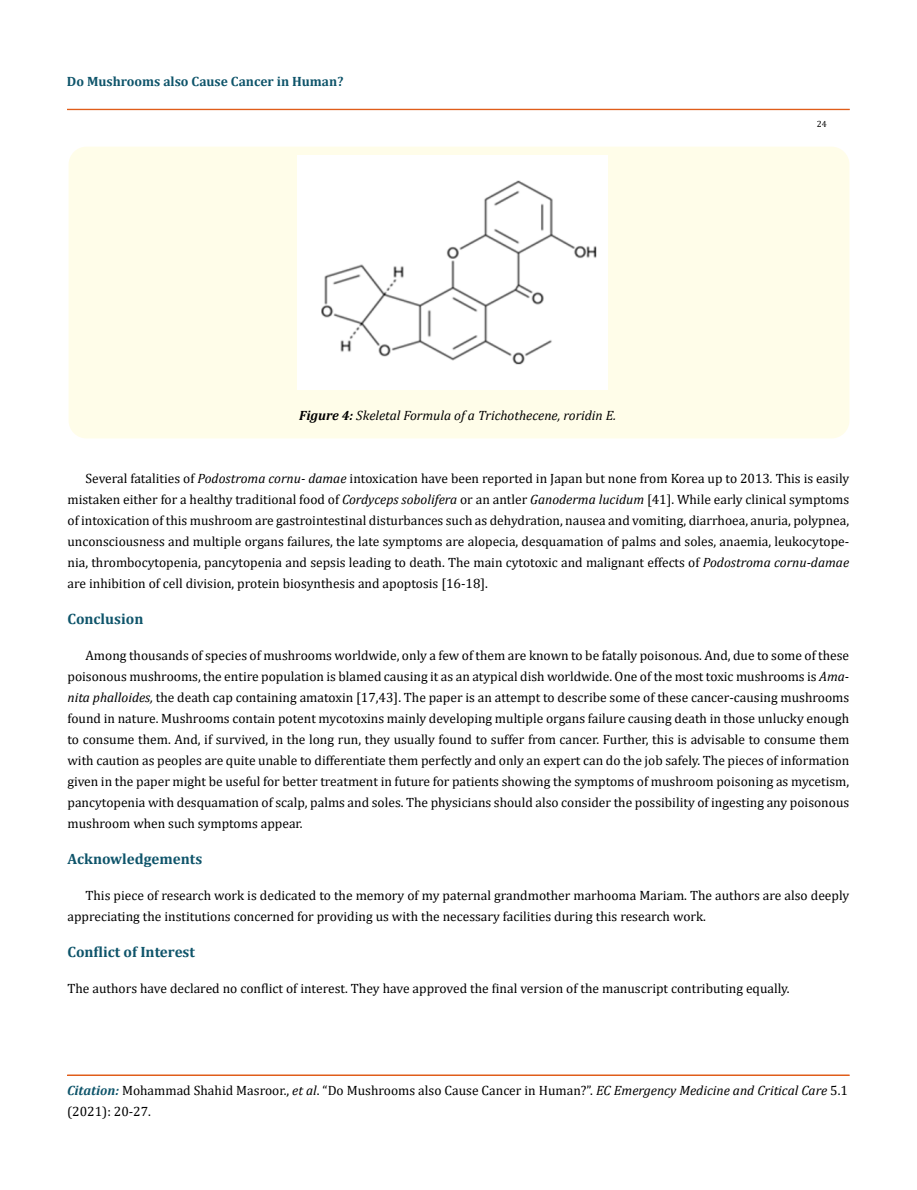
<style>
.page{position:relative;width:917px;height:1190px;background:#fff}
.page>*{position:absolute;margin:0;border:0;box-sizing:border-box;transform-origin:0 0}
.t1{font:700 15px "Cambria";color:#0e546a}
.t2{font:13.5px/21px "Cambria";color:#000}
.t3{font:italic 13.5px "Cambria";color:#000}
.t4{font:700 13.5px "Cambria";color:#0e546a}
.t5{font:9px "Cambria";color:#000}
.s1{font-weight:700}
.s2{font-style:italic}
.s3{font-weight:700;font-style:italic;color:#0e546a}
</style>
<div class="page">
<div style="left:67px;top:109px;width:782px;height:1px;border:1px solid #e05d1a"></div>
<div style="left:67px;top:1075px;width:782px;height:1px;border:1px solid #e05d1a"></div>
<div style="left:69px;top:147px;width:780px;height:291px;background:#fffde9;border-radius:18px"></div>
<img style="left:297px;top:155px;width:310px;height:235px">
<p class="t4" style="left:67px;top:72px;width:278px">Do Mushrooms also Cause Cancer in Human?</p>
<p class="t3" style="left:299px;top:405px;width:318px"><span class="s1">Figure 4:</span> Skeletal Formula of a Trichothecene, roridin E.</p>
<p class="t5" style="left:816px;top:118px;width:11px">24</p>
<p class="t2" style="left:67px;top:468px;width:783px;text-align:justify;text-indent:18px">Several fatalities of <span class="s2">Podostroma cornu- damae</span> intoxication have been reported in Japan but none from Korea up to 2013<span class="s2">.</span> This is easily mistaken either for a healthy traditional food of <span class="s2">Cordyceps sobolifera</span> or an antler <span class="s2">Ganoderma lucidum</span> [41]. While early clinical symptoms of intoxication of this mushroom are gastrointestinal disturbances such as dehydration, nausea and vomiting, diarrhoea, anuria, polypnea, unconsciousness and multiple organs failures, the late symptoms are alopecia, desquamation of palms and soles, anaemia, leukocytope&shy;nia, thrombocytopenia, pancytopenia and sepsis leading to death. The main cytotoxic and malignant effects of <span class="s2">Podostroma cornu-damae </span>are inhibition of cell division, protein biosynthesis and apoptosis [16-18].</p>
<p class="t1" style="left:67px;top:608px;width:77px">Conclusion</p>
<p class="t2" style="left:67px;top:645px;width:783px;text-align:justify;text-indent:18px">Among thousands of species of mushrooms worldwide, only a few of them are known to be fatally poisonous. And, due to some of these poisonous mushrooms, the entire population is blamed causing it as an atypical dish worldwide. One of the most toxic mushrooms is <span class="s2">Ama&shy;nita phalloides,</span> the death cap containing amatoxin [17,43]. The paper is an attempt to describe some of these cancer-causing mushrooms found in nature. Mushrooms contain potent mycotoxins mainly developing multiple organs failure causing death in those unlucky enough to consume them. And, if survived, in the long run, they usually found to suffer from cancer. Further, this is advisable to consume them with caution as peoples are quite unable to differentiate them perfectly and only an expert can do the job safely. The pieces of information given in the paper might be useful for better treatment in future for patients showing the symptoms of mushroom poisoning as mycetism, pancytopenia with desquamation of scalp, palms and soles. The physicians should also consider the possibility of ingesting any poisonous mushroom when such symptoms appear.</p>
<p class="t1" style="left:67px;top:848px;width:136px">Acknowledgements</p>
<p class="t2" style="left:67px;top:885px;width:783px;text-indent:18px">This piece of research work is dedicated to the memory of my paternal grandmother marhooma Mariam. The authors are also deeply appreciating the institutions concerned for providing us with the necessary facilities during this research work.</p>
<p class="t1" style="left:67px;top:941px;width:129px">Conflict of Interest</p>
<p class="t2" style="left:67px;top:978px;width:723px">The authors have declared no conflict of interest. They have approved the final version of the manuscript contributing equally.</p>
<p class="t2" style="left:67px;top:1080px;width:782px"><span class="s3">Citation:</span> Mohammad Shahid Masroor., <span class="s2">et al</span>. “Do Mushrooms also Cause Cancer in Human?”. <span class="s2">EC Emergency Medicine and Critical Care</span> 5.1 (2021): 20-27.</p>
</div>
